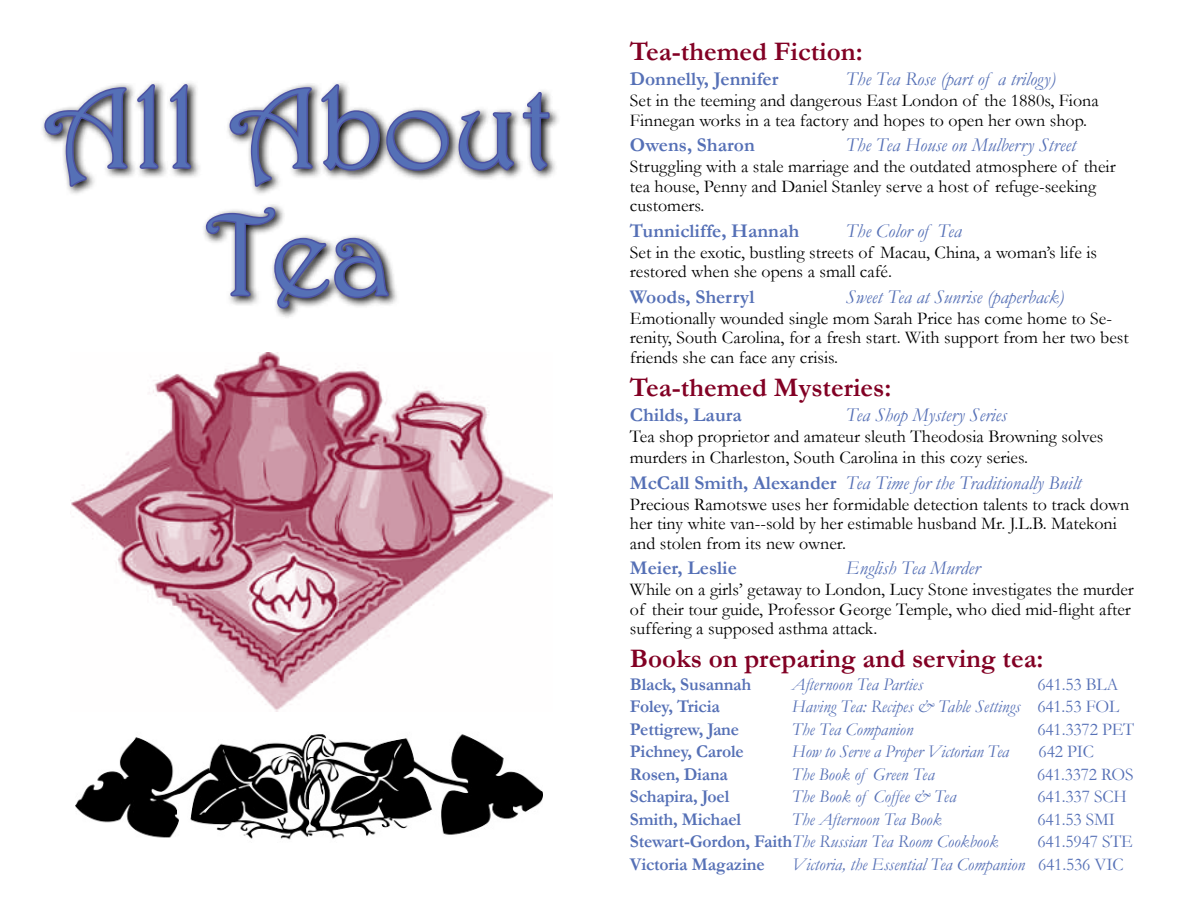
<style>
.page{position:relative;width:1188px;height:918px;background:#fff}
.page>*{position:absolute;margin:0;border:0;box-sizing:border-box;transform-origin:0 0}
.t1{font:115.2px/127.5px "Harrington";color:#5570b6;text-align:center;scale:1.04 1}
.t2{font:700 27px "Garamond";color:#820024}
.t3{font:italic 19.5px "Garamond";color:#5570b6}
.t4{font:700 19.5px "Garamond";color:#5570b6}
.t5{font:18px/19.5px "Garamond";color:#000}
.t6{font:italic 18px "Garamond";color:#5570b6}
.t7{font:700 18px "Garamond";letter-spacing:-.01em;color:#5570b6}
.t8{font:18px "Garamond";letter-spacing:-.01em;color:#5570b6}
.s1{font-weight:700;font-style:normal}
.s2{font-style:normal}
</style>
<div class="page">
<svg style="left:43px;top:86px;width:86px;height:102px"></svg>
<svg style="left:136px;top:83px;width:24px;height:88px"></svg>
<svg style="left:169px;top:83px;width:24px;height:88px"></svg>
<svg style="left:228px;top:83px;width:222px;height:105px"></svg>
<svg style="left:457px;top:90px;width:94px;height:83px"></svg>
<svg style="left:204px;top:206px;width:186px;height:105px"></svg>
<img style="left:70px;top:352px;width:482px;height:359px">
<img style="left:75px;top:734px;width:467px;height:106px">
<h1 class="t1" style="left:44px;top:63px;width:493px">All About<br>Tea</h1>
<h2 class="t2" style="left:630px;top:35px;width:234px">Tea-themed Fiction:</h2>
<p class="t4" style="left:630px;top:67px;width:150px">Donnelly, Jennifer</p>
<p class="t3" style="left:846px;top:67px;width:211px">The Tea Rose (part of a trilogy)</p>
<p class="t5" style="left:630px;top:91px;width:470px">Set in the teeming and dangerous East London of the 1880s, Fiona<br>Finnegan works in a tea factory and hopes to open her own shop.</p>
<p class="t4" style="left:630px;top:133px;width:126px">Owens, Sharon</p>
<p class="t3" style="left:846px;top:133px;width:232px">The Tea House on Mulberry Street</p>
<p class="t5" style="left:630px;top:157px;width:487px">Struggling with a stale marriage and the outdated atmosphere of their tea house, Penny and Daniel Stanley serve a host of refuge-seeking customers.</p>
<p class="t4" style="left:630px;top:219px;width:171px">Tunnicliffe, Hannah</p>
<p class="t3" style="left:846px;top:219px;width:117px">The Color of Tea</p>
<p class="t5" style="left:630px;top:242px;width:469px">Set in the exotic, bustling streets of Macau, China, a woman’s life is restored when she opens a small café.</p>
<p class="t4" style="left:630px;top:285px;width:126px">Woods, Sherryl</p>
<p class="t3" style="left:846px;top:285px;width:220px">Sweet Tea at Sunrise (paperback)</p>
<p class="t5" style="left:630px;top:308px;width:500px">Emotionally wounded single mom Sarah Price has come home to Se&shy;renity, South Carolina, for a fresh start. With support from her two best friends she can face any crisis.</p>
<h2 class="t2" style="left:630px;top:371px;width:263px">Tea-themed Mysteries:</h2>
<p class="t4" style="left:630px;top:403px;width:113px">Childs, Laura</p>
<p class="t3" style="left:846px;top:403px;width:162px">Tea Shop Mystery Series</p>
<p class="t5" style="left:630px;top:426px;width:475px;line-height:21px">Tea shop proprietor and amateur sleuth Theodosia Browning solves murders in Charleston, South Carolina in this cozy series.</p>
<p class="t3" style="left:630px;top:471px;width:453px"><span class="s1">McCall Smith, Alexander</span> Tea Time for the Traditionally Built</p>
<p class="t5" style="left:630px;top:494px;width:501px">Precious Ramotswe uses her formidable detection talents to track down her tiny white van--sold by her estimable husband Mr. J.L.B. Matekoni and stolen from its new owner.</p>
<p class="t4" style="left:630px;top:556px;width:108px">Meier, Leslie</p>
<p class="t3" style="left:846px;top:556px;width:136px">English Tea Murder</p>
<p class="t5" style="left:630px;top:580px;width:506px">While on a girls’ getaway to London, Lucy Stone investigates the murder of their tour guide, Professor George Temple, who died mid-flight after suffering a supposed asthma attack.</p>
<h2 class="t2" style="left:630px;top:643px;width:415px">Books on preparing and serving tea:</h2>
<p class="t7" style="left:630px;top:673px;width:123px">Black, Susannah</p>
<p class="t6" style="left:792px;top:673px;width:132px">Afternoon Tea Parties</p>
<p class="t8" style="left:1038px;top:673px;width:82px">641.53 BLA</p>
<p class="t7" style="left:630px;top:696px;width:92px">Foley, Tricia</p>
<p class="t6" style="left:792px;top:696px;width:329px">Having Tea: Recipes &amp; Table Settings <span class="s2">641.53 FOL</span></p>
<p class="t7" style="left:630px;top:718px;width:111px">Pettigrew, Jane</p>
<p class="t6" style="left:792px;top:718px;width:123px">The Tea Companion</p>
<p class="t8" style="left:1037px;top:718px;width:98px">641.3372 PET</p>
<p class="t7" style="left:630px;top:741px;width:115px">Pichney, Carole</p>
<p class="t6" style="left:792px;top:741px;width:219px">How to Serve a Proper Victorian Tea</p>
<p class="t8" style="left:1039px;top:741px;width:57px">642 PIC</p>
<p class="t7" style="left:630px;top:763px;width:100px">Rosen, Diana</p>
<p class="t6" style="left:792px;top:763px;width:144px">The Book of Green Tea</p>
<p class="t8" style="left:1037px;top:763px;width:98px">641.3372 ROS</p>
<p class="t7" style="left:630px;top:786px;width:101px">Schapira, Joel</p>
<p class="t6" style="left:792px;top:786px;width:166px">The Book of Coffee &amp; Tea</p>
<p class="t8" style="left:1038px;top:786px;width:91px">641.337 SCH</p>
<p class="t7" style="left:630px;top:808px;width:113px">Smith, Michael</p>
<p class="t6" style="left:792px;top:808px;width:151px">The Afternoon Tea Book</p>
<p class="t8" style="left:1038px;top:808px;width:79px">641.53 SMI</p>
<p class="t6" style="left:630px;top:831px;width:370px"><span class="s1">Stewart-Gordon, Faith</span>The Russian Tea Room Cookbook</p>
<p class="t8" style="left:1038px;top:831px;width:97px">641.5947 STE</p>
<p class="t7" style="left:630px;top:853px;width:136px">Victoria Magazine</p>
<p class="t6" style="left:792px;top:853px;width:333px">Victoria, the Essential Tea Companion <span class="s2">641.536 VIC</span></p>
</div>
